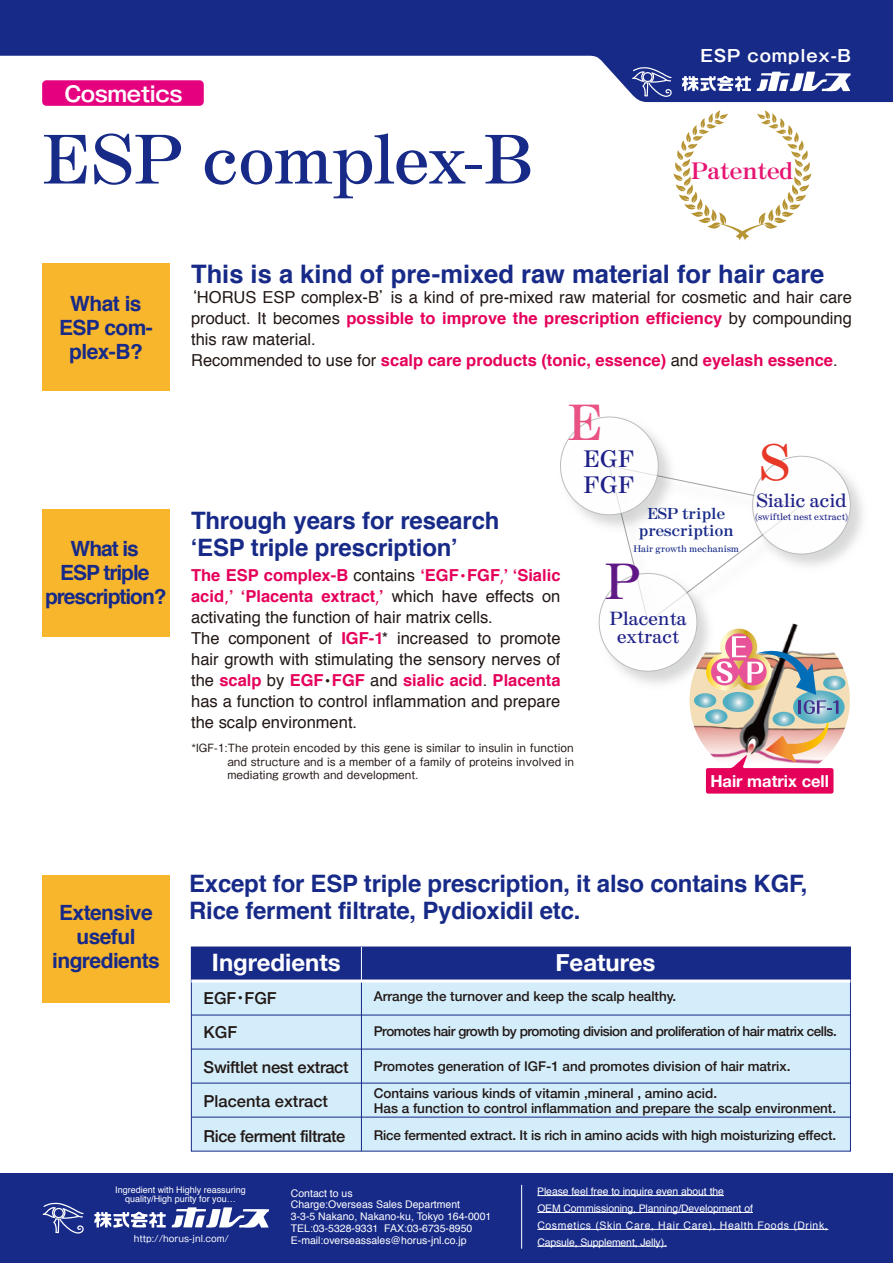
<style>
.page{position:relative;width:893px;height:1263px;background:#fff}
.page>*{position:absolute;margin:0;border:0;box-sizing:border-box;transform-origin:0 0}
.t1{font:700 66px "Ro H Min Sink Std";letter-spacing:-.015em;color:#172a88}
.t2{font:700 48px "Ro H Mincho Std";color:#e95383}
.t3{font:700 48px "Ro H Mincho Std";color:#e83828}
.t4{font:700 48px "Ro H Mincho Std";color:#601886}
.t5{font:700 25.5px "Helvetica";color:#172a88}
.t6{font:700 24px/27px "Helvetica";letter-spacing:-.01em;color:#172a88}
.t7{font:700 24px "Helvetica Neue";color:#fff}
.t8{font:22.5px "Ro H Mincho Std XB";letter-spacing:-.01em;color:#e61673}
.t9{font:700 22.5px/25.5px "Ro H Mincho Std";letter-spacing:.025em;color:#1d2088}
.t10{font:700 21px/24px "Helvetica";letter-spacing:-.025em;color:#172a88;text-align:center}
.t11{font:700 21px/24px "Helvetica";letter-spacing:-.05em;color:#172a88;text-align:center}
.t12{font:700 21px "Gothic MB101 Pro De";letter-spacing:-.025em;color:#fff}
.t13{font:700 18px/18px "Ro H Mincho Std";color:#1d2088;text-align:center}
.t14{font:16.5px/21px "Helvetica";color:#221815}
.t15{font:500 16.5px/34.5px "Helvetica Neue";letter-spacing:-.02em;color:#221815}
.t16{font:700 16.5px "Helvetica Neue";color:#fff}
.t17{font:700 16.5px "Gothic MB101 Pro De";letter-spacing:.05em;color:#fff}
.t18{font:15px/16.5px "Ro H Mincho Std XB";color:#172a88;text-align:center}
.t19{font:500 13.5px/27px "Helvetica Neue";color:#221815}
.t20{font:500 13.5px "Helvetica Neue";letter-spacing:-.035em;color:#221815}
.t21{font:10.5px/13.5px "Gothic MB101 Pro";color:#221815;text-align:justify}
.t22{font:10.5px/12px "Helvetica";color:#fff}
.t23{font:10.35px/17px "Helvetica";letter-spacing:-.01em;color:#fff}
.t24{font:9px/9px "Helvetica";color:#fff;text-align:center}
.t25{font:9px "Gothic MB101 Pro";color:#fff}
.t26{font:700 9px "Ro H Mincho Std";color:#1d2088}
.t27{font:700 9px "Ro H Mincho Std";color:#172a88}
.s1{font-family:"Gothic MB101 Pro"}
.s2{font-weight:700;color:#e5005a}
.s3{font-family:"Koz Go Pr 6 N";color:#e5005a}
.s4{font-family:"Koz Go Pr 6 N"}
.s5{font-family:"Gothic MB101 Pro De";font-weight:700}
</style>
<div class="page">
<svg style="left:0;top:0;width:893px;height:102px;fill:#172a88"></svg>
<svg style="left:632px;top:67px;width:40px;height:30px"></svg>
<svg style="left:682px;top:72px;width:169px;height:20px"></svg>
<div style="left:0;top:1174px;width:893px;height:89px;background:#172a88"></div>
<svg style="left:43px;top:1203px;width:41px;height:30px"></svg>
<svg style="left:94px;top:1207px;width:175px;height:21px"></svg>
<hr style="left:521px;top:1185px;width:1px;height:64px;background:#fff">
<hr style="left:537px;top:1195px;width:187px;height:1px;background:#fff">
<hr style="left:537px;top:1212px;width:216px;height:1px;background:#fff">
<hr style="left:537px;top:1229px;width:291px;height:1px;background:#fff">
<hr style="left:537px;top:1246px;width:130px;height:1px;background:#fff">
<div style="left:42px;top:264px;width:128px;height:127px;background:#f8b62d"></div>
<div style="left:42px;top:875px;width:128px;height:127px;background:#f8b62d"></div>
<div style="left:42px;top:80px;width:162px;height:26px;background:#e4007f;border-radius:4px"></div>
<div style="left:42px;top:509px;width:128px;height:128px;background:#f8b62d"></div>
<svg style="left:673px;top:110px;width:138px;height:131px"></svg>
<svg style="left:626px;top:480px;width:219px;height:314px"></svg>
<img style="left:748px;top:455px;width:115px;height:121px">
<div style="left:753px;top:456px;width:97px;height:98px;background:#fffefe;border-radius:50%"></div>
<img style="left:598px;top:569px;width:121px;height:124px">
<div style="left:599px;top:573px;width:98px;height:98px;background:#fffefe;border-radius:50%"></div>
<img style="left:560px;top:416px;width:120px;height:121px">
<div style="left:560px;top:417px;width:98px;height:98px;background:#fffefe;border-radius:50%"></div>
<div style="left:191px;top:947px;width:660px;height:204px;background:#d3edfb;border:1px solid #172a88"></div>
<div style="left:191px;top:947px;width:659px;height:34px;background:#172a88"></div>
<hr style="left:191px;top:1015px;width:659px;height:1px;background:#172a88">
<hr style="left:191px;top:1049px;width:659px;height:1px;background:#172a88">
<hr style="left:191px;top:1083px;width:659px;height:1px;background:#172a88">
<hr style="left:191px;top:1117px;width:659px;height:1px;background:#172a88">
<hr style="left:361px;top:981px;width:1px;height:170px;background:#172a88">
<hr style="left:361px;top:947px;width:1px;height:34px;background:#fff">
<hr style="left:191px;top:979px;width:659px;height:3px;background:#fff">
<p class="t12" style="left:64px;top:76px;width:120px">Cosmetics</p>
<h1 class="t1" style="left:42px;top:118px;width:492px">ESP complex-B</h1>
<p class="t17" style="left:700px;top:42px;width:152px">ESP complex-B</p>
<h3 class="t8" style="left:691px;top:157px;width:104px">Patented</h3>
<p class="t10" style="left:59px;top:292px;width:95px">What is<br>ESP com&shy;plex-B?</p>
<p class="t11" style="left:45px;top:536px;width:123px">What is<br>ESP triple prescription?</p>
<h3 class="t5" style="left:191px;top:254px;width:635px">This is a kind of pre-mixed raw material for hair care</h3>
<p class="t14" style="left:191px;top:287px;width:662px;text-indent:-11px"><span class="s1">‘</span>HORUS ESP complex-B<span class="s1">’</span>is a kind of pre-mixed raw material for cosmetic and hair care product. It becomes <span class="s2">possible to improve the prescription efficiency</span> by compounding this raw material.<br>Recommended to use for <span class="s2">scalp care products (tonic, essence)</span> and <span class="s2">eyelash essence</span>.</p>
<h2 class="t2" style="left:568px;top:392px;width:36px">E</h2>
<h3 class="t6" style="left:191px;top:508px;width:310px">Through years for research ‘ESP triple prescription’</h3>
<p class="t14" style="left:191px;top:566px;width:371px"><span class="s2">The ESP complex-B</span> contains <span class="s2">‘EGF</span><span class="s3">・</span><span class="s2">FGF</span><span class="s3">,</span><span class="s2">’ ‘Sialic acid</span><span class="s3">，</span><span class="s2">’ ‘Placenta extract</span><span class="s3">,</span><span class="s2">’</span> which have effects on activating the function of hair matrix cells.<br>The component of <span class="s2">IGF-1</span>* increased to promote hair growth with stimulating the sensory nerves of the <span class="s2">scalp</span> by <span class="s2">EGF</span><span class="s4">・</span><span class="s2">FGF</span> and <span class="s2">sialic acid</span>. <span class="s2">Placenta </span>has a function to control inflammation and prepare the scalp environment.</p>
<p class="t21" style="left:227px;top:740px;width:348px;text-indent:-36px">*IGF-1:The protein encoded by this gene is similar to insulin in function and structure and is a member of a family of proteins involved in mediating growth and development.</p>
<h3 class="t9" style="left:583px;top:446px;width:52px">EGF<br>FGF</h3>
<p class="t18" style="left:639px;top:505px;width:96px">ESP triple prescription</p>
<p class="t27" style="left:633px;top:543px;width:107px">Hair growth mechanism</p>
<h2 class="t4" style="left:605px;top:552px;width:37px">P</h2>
<p class="t13" style="left:609px;top:609px;width:79px">Placenta extract</p>
<h2 class="t3" style="left:759px;top:432px;width:32px">S</h2>
<p class="t13" style="left:756px;top:492px;width:92px">Sialic acid</p>
<p class="t26" style="left:755px;top:511px;width:95px">(swiftlet nest extract)</p>
<p class="t16" style="left:710px;top:768px;width:120px">Hair matrix cell</p>
<p class="t10" style="left:52px;top:901px;width:109px">Extensive useful ingredients</p>
<h3 class="t6" style="left:189px;top:870px;width:620px">Except for ESP triple prescription, it also contains KGF,<br>Rice ferment filtrate, Pydioxidil etc.</h3>
<h3 class="t7" style="left:212px;top:944px;width:130px">Ingredients</h3>
<h3 class="t7" style="left:555px;top:944px;width:102px">Features</h3>
<p class="t15" style="left:204px;top:979px;width:146px">EGF<span class="s5">・</span>FGF<br>KGF<br>Swiftlet nest extract<br>Placenta extract<br>Rice ferment filtrate</p>
<p class="t19" style="left:374px;top:982px;width:304px">Arrange the turnover and keep the scalp healthy.</p>
<p class="t20" style="left:374px;top:1020px;width:465px">Promotes hair growth by promoting division and proliferation of hair matrix cells.</p>
<p class="t19" style="left:374px;top:1051px;width:418px">Promotes generation of IGF-1 and promotes division of hair matrix.<br>Contains various kinds of vitamin ,mineral , amino acid.</p>
<p class="t19" style="left:374px;top:1093px;width:464px">Has a function to control inflammation and prepare the scalp environment.<br>Rice fermented extract. It is rich in amino acids with high moisturizing effect.</p>
<p class="t24" style="left:115px;top:1185px;width:132px">Ingredient with Highly reassuring quality/High purity for you…</p>
<p class="t25" style="left:134px;top:1231px;width:97px">http://horus-jnl.com/</p>
<p class="t22" style="left:291px;top:1187px;width:202px">Contact to us<br>Charge:Overseas Sales Department<br>3-3-5 Nakano, Nakano-ku, Tokyo 164-0001<br>TEL:03-5328-9331 FAX:03-6735-8950<br>E-mail:overseassales@horus-jnl.co.jp</p>
<p class="t23" style="left:537px;top:1183px;width:292px">Please feel free to inquire even about the<br>OEM Commissioning, Planning/Development of<br>Cosmetics (Skin Care, Hair Care), Health Foods (Drink, Capsule, Supplement, Jelly).</p>
</div>
